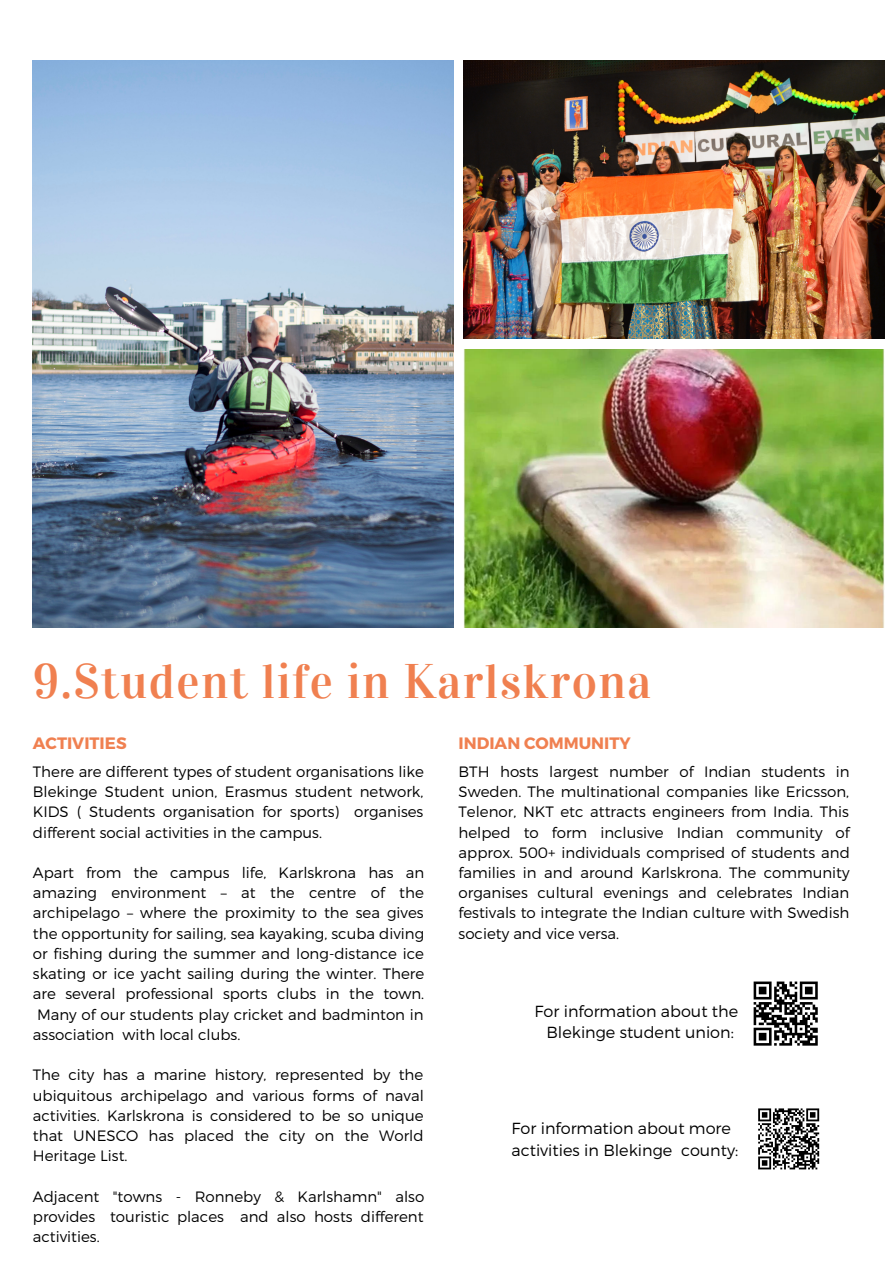
<style>
.page{position:relative;width:893px;height:1264px;background:#fff}
.page>*{position:absolute;margin:0;border:0;box-sizing:border-box;transform-origin:0 0}
.t1{font:48.45px "Vidaloka";letter-spacing:.03em;color:#f08050}
.t2{font:700 16.5px "Montserrat";color:#f08050}
.t3{font:300 16.05px/21.3px "Montserrat";color:#000}
.t4{font:300 15px/20.2px "Montserrat";color:#000;text-align:justify}
</style>
<div class="page">
<img style="left:463px;top:61px;width:421px;height:277px">
<img style="left:463px;top:349px;width:421px;height:278px">
<img style="left:33px;top:61px;width:420px;height:566px">
<svg style="left:758px;top:1108px;width:62px;height:62px"></svg>
<svg style="left:753px;top:981px;width:64px;height:64px"></svg>
<p class="t1" style="left:33px;top:652px;width:619px">9.Student life in Karlskrona</p>
<p class="t2" style="left:33px;top:732px;width:95px">ACTIVITIES</p>
<p class="t2" style="left:458px;top:732px;width:174px">INDIAN COMMUNITY</p>
<p class="t4" style="left:458px;top:760px;width:393px">BTH hosts largest number of Indian students in Sweden. The multinational companies like Ericsson, Telenor, NKT etc attracts engineers from India. This helped to form inclusive Indian community of approx. 500+ individuals comprised of students and families in and around Karlskrona. The community organises cultural evenings and celebrates Indian festivals to integrate the Indian culture with Swedish society and vice versa.</p>
<p class="t4" style="left:33px;top:760px;width:392px">There are different types of student organisations like Blekinge Student union, Erasmus student network, KIDS ( Students organisation for sports) organises different social activities in the campus.</p>
<p class="t4" style="left:33px;top:861px;width:393px">Apart from the campus life, Karlskrona has an amazing environment – at the centre of the archipelago – where the proximity to the sea gives the opportunity for sailing, sea kayaking, scuba diving or fishing during the summer and long-distance ice skating or ice yacht sailing during the winter. There are several professional sports clubs in the town.<br>Many of our students play cricket and badminton in association with local clubs.</p>
<p class="t4" style="left:33px;top:1064px;width:392px">The city has a marine history, represented by the ubiquitous archipelago and various forms of naval activities. Karlskrona is considered to be so unique that UNESCO has placed the city on the World Heritage List.</p>
<p class="t4" style="left:33px;top:1185px;width:393px">Adjacent "towns - Ronneby &amp; Karlshamn" also provides touristic places and also hosts different activities.</p>
<p class="t3" style="left:534px;top:999px;width:205px;text-align:center">For information about the<br>Blekinge student union:</p>
<p class="t3" style="left:511px;top:1117px;width:228px">For information about more activities in Blekinge county:</p>
</div>
